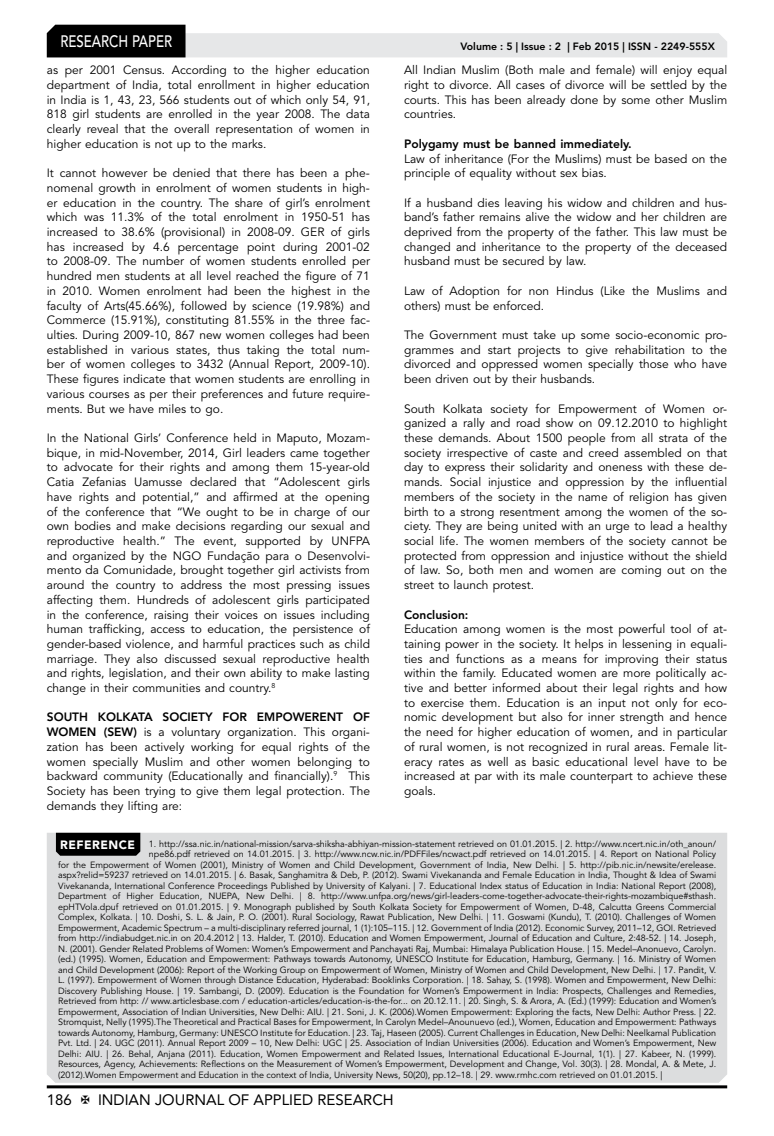
<style>
.page{position:relative;width:774px;height:1136px;background:#fff}
.page>*{position:absolute;margin:0;border:0;box-sizing:border-box;transform-origin:0 0}
.t1{font:500 16.5px "Avenir LT Std";color:#fff;scale:.8 1}
.t2{font:15px "Avenir LT Std";color:#000}
.t3{font:12px/14.7px "Avenir LT Std";color:#000;text-align:justify}
.t4{font:800 12px "Avenir LT Std";color:#000}
.t5{font:800 10.5px "Avenir LT Std";color:#000}
.t6{font:9px "Avenir LT Std";color:#000}
.s1{font-weight:800}
.s2{font-weight:900;font-size:12px;color:#fff}
</style>
<div class="page">
<hr style="left:47px;top:1085px;width:680px;height:3px;background:#000">
<svg style="left:47px;top:25px;width:680px;height:32px"></svg>
<div style="left:47px;top:832px;width:680px;height:250px;background:#dcddde"></div>
<div style="left:56px;top:832px;width:84px;height:23px;background:#000"></div>
<h1 class="t1" style="left:60px;top:32px;width:139px">RESEARCH PAPER</h1>
<p class="t3" style="left:47px;top:63px;width:325px">as per 2001 Census. According to the higher education department of India, total enrollment in higher education in India is 1, 43, 23, 566 students out of which only 54, 91, 818 girl students are enrolled in the year 2008. The data clearly reveal that the overall representation of women in higher education is not up to the marks.</p>
<p class="t3" style="left:47px;top:166px;width:325px">It cannot however be denied that there has been a phe&shy;nomenal growth in enrolment of women students in high&shy;er education in the country. The share of girl’s enrolment which was 11.3% of the total enrolment in 1950-51 has increased to 38.6% (provisional) in 2008-09. GER of girls has increased by 4.6 percentage point during 2001-02 to 2008-09. The number of women students enrolled per hundred men students at all level reached the figure of 71 in 2010. Women enrolment had been the highest in the faculty of Arts(45.66%), followed by science (19.98%) and Commerce (15.91%), constituting 81.55% in the three fac&shy;ulties. During 2009-10, 867 new women colleges had been established in various states, thus taking the total num&shy;ber of women colleges to 3432 (Annual Report, 2009-10).<br>These figures indicate that women students are enrolling in various courses as per their preferences and future require&shy;ments. But we have miles to go.</p>
<p class="t3" style="left:47px;top:431px;width:325px">In the National Girls’ Conference held in Maputo, Mozam&shy;bique, in mid-November, 2014, Girl leaders came together to advocate for their rights and among them 15-year-old Catia Zefanias Uamusse declared that “Adolescent girls have rights and potential,” and affirmed at the opening of the conference that “We ought to be in charge of our own bodies and make decisions regarding our sexual and reproductive health.” The event, supported by UNFPA and organized by the NGO Fundação para o Desenvolvi&shy;mento da Comunidade, brought together girl activists from around the country to address the most pressing issues affecting them. Hundreds of adolescent girls participated in the conference, raising their voices on issues including human trafficking, access to education, the persistence of gender-based violence, and harmful practices such as child marriage. They also discussed sexual reproductive health and rights, legislation, and their own ability to make lasting change in their communities and country.<sup>8</sup></p>
<p class="t3" style="left:47px;top:710px;width:325px"><span class="s1">SOUTH KOLKATA SOCIETY FOR EMPOWERENT OF WOMEN (SEW)</span> is a voluntary organization. This organi&shy;zation has been actively working for equal rights of the women specially Muslim and other women belonging to backward community (Educationally and financially).<sup>9</sup> This Society has been trying to give them legal protection. The demands they lifting are:</p>
<p class="t5" style="left:460px;top:41px;width:256px">Volume : 5 | Issue : 2 | Feb 2015 | ISSN - 2249-555X</p>
<p class="t3" style="left:404px;top:63px;width:325px">All Indian Muslim (Both male and female) will enjoy equal right to divorce. All cases of divorce will be settled by the courts. This has been already done by some other Muslim countries.</p>
<p class="t4" style="left:404px;top:136px;width:229px">Polygamy must be banned immediately.</p>
<p class="t3" style="left:404px;top:151px;width:325px">Law of inheritance (For the Muslims) must be based on the principle of equality without sex bias.</p>
<p class="t3" style="left:404px;top:195px;width:325px">If a husband dies leaving his widow and children and hus&shy;band’s father remains alive the widow and her children are deprived from the property of the father. This law must be changed and inheritance to the property of the deceased husband must be secured by law.</p>
<p class="t3" style="left:404px;top:284px;width:325px">Law of Adoption for non Hindus (Like the Muslims and others) must be enforced.</p>
<p class="t3" style="left:404px;top:328px;width:325px">The Government must take up some socio-economic pro&shy;grammes and start projects to give rehabilitation to the divorced and oppressed women specially those who have been driven out by their husbands.</p>
<p class="t3" style="left:404px;top:401px;width:325px">South Kolkata society for Empowerment of Women or&shy;ganized a rally and road show on 09.12.2010 to highlight these demands. About 1500 people from all strata of the society irrespective of caste and creed assembled on that day to express their solidarity and oneness with these de&shy;mands. Social injustice and oppression by the influential members of the society in the name of religion has given birth to a strong resentment among the women of the so&shy;ciety. They are being united with an urge to lead a healthy social life. The women members of the society cannot be protected from oppression and injustice without the shield of law. So, both men and women are coming out on the street to launch protest.</p>
<p class="t4" style="left:404px;top:607px;width:66px">Conclusion:</p>
<p class="t3" style="left:404px;top:622px;width:325px">Education among women is the most powerful tool of at&shy;taining power in the society. It helps in lessening in equali&shy;ties and functions as a means for improving their status within the family. Educated women are more politically ac&shy;tive and better informed about their legal rights and how to exercise them. Education is an input not only for eco&shy;nomic development but also for inner strength and hence the need for higher education of women, and in particular of rural women, is not recognized in rural areas. Female lit&shy;eracy rates as well as basic educational level have to be increased at par with its male counterpart to achieve these goals.</p>
<p class="t6" style="left:60px;top:838px;width:657px"><span class="s2">REFERENCE</span> 1. http://ssa.nic.in/national-mission/sarva-shiksha-abhiyan-mission-statement retrieved on 01.01.2015. | 2. http://www.ncert.nic.in/oth_anoun/</p>
<p class="t6" style="left:149px;top:848px;width:569px">npe86.pdf retrieved on 14.01.2015. | 3. http://www.ncw.nic.in/PDFFiles/ncwact.pdf retrieved on 14.01.2015. | 4. Report on National Policy</p>
<p class="t6" style="left:58px;top:859px;width:659px">for the Empowerment of Women (2001), Ministry of Women and Child Development, Government of India, New Delhi. | 5. http://pib.nic.in/newsite/erelease.</p>
<p class="t6" style="left:58px;top:869px;width:660px">aspx?relid=59237 retrieved on 14.01.2015. | 6. Basak, Sanghamitra &amp; Deb, P. (2012). Swami Vivekananda and Female Education in India, Thought &amp; Idea of Swami</p>
<p class="t6" style="left:58px;top:880px;width:660px">Vivekananda, International Conference Proceedings Published by University of Kalyani. | 7. Educational Index status of Education in India: National Report (2008),</p>
<p class="t6" style="left:58px;top:890px;width:660px">Department of Higher Education, NUEPA, New Delhi. | 8. http://www.unfpa.org/news/girl-leaders-come-together-advocate-their-rights-mozambique#sthash.</p>
<p class="t6" style="left:58px;top:901px;width:660px">epHTVola.dpuf retrieved on 01.01.2015. | 9. Monograph published by South Kolkata Society for Empowerment of Women, D-48, Calcutta Greens Commercial</p>
<p class="t6" style="left:58px;top:911px;width:659px">Complex, Kolkata. | 10. Doshi, S. L. &amp; Jain, P. O. (2001). Rural Sociology, Rawat Publication, New Delhi. | 11. Goswami (Kundu), T. (2010). Challenges of Women</p>
<p class="t6" style="left:58px;top:922px;width:659px">Empowerment, Academic Spectrum – a multi-disciplinary referred journal, 1 (1):105–115. | 12. Government of India (2012). Economic Survey, 2011–12, GOI. Retrieved</p>
<p class="t6" style="left:58px;top:932px;width:660px">from http://indiabudget.nic.in on 20.4.2012 | 13. Halder, T. (2010). Education and Women Empowerment, Journal of Education and Culture, 2:48-52. | 14. Joseph,</p>
<p class="t6" style="left:58px;top:943px;width:659px">N. (2001). Gender Related Problems of Women: Women’s Empowerment and Panchayati Raj, Mumbai: Himalaya Publication House. | 15. Medel–Anonuevo, Carolyn.</p>
<p class="t6" style="left:58px;top:953px;width:660px">(ed.) (1995). Women, Education and Empowerment: Pathways towards Autonomy, UNESCO Institute for Education, Hamburg, Germany. | 16. Ministry of Women</p>
<p class="t6" style="left:58px;top:964px;width:659px">and Child Development (2006): Report of the Working Group on Empowerment of Women, Ministry of Women and Child Development, New Delhi. | 17. Pandit, V.</p>
<p class="t6" style="left:58px;top:974px;width:660px">L. (1997). Empowerment of Women through Distance Education, Hyderabad: Booklinks Corporation. | 18. Sahay, S. (1998). Women and Empowerment, New Delhi:</p>
<p class="t6" style="left:58px;top:985px;width:660px">Discovery Publishing House. | 19. Sambangi, D. (2009). Education is the Foundation for Women’s Empowerment in India: Prospects, Challenges and Remedies,</p>
<p class="t6" style="left:58px;top:995px;width:660px">Retrieved from http: // www.articlesbase.com / education-articles/education-is-the-for... on 20.12.11. | 20. Singh, S. &amp; Arora, A. (Ed.) (1999): Education and Women’s</p>
<p class="t6" style="left:58px;top:1006px;width:660px">Empowerment, Association of Indian Universities, New Delhi: AIU. | 21. Soni, J. K. (2006).Women Empowerment: Exploring the facts, New Delhi: Author Press. | 22.</p>
<p class="t6" style="left:58px;top:1016px;width:659px">Stromquist, Nelly (1995).The Theoretical and Practical Bases for Empowerment, In Carolyn Medel–Anounuevo (ed.), Women, Education and Empowerment: Pathways</p>
<p class="t6" style="left:58px;top:1027px;width:659px">towards Autonomy, Hamburg, Germany: UNESCO Institute for Education. | 23. Taj, Haseen (2005). Current Challenges in Education, New Delhi: Neelkamal Publication</p>
<p class="t6" style="left:58px;top:1037px;width:659px">Pvt. Ltd. | 24. UGC (2011). Annual Report 2009 – 10, New Delhi: UGC | 25. Association of Indian Universities (2006). Education and Women’s Empowerment, New</p>
<p class="t6" style="left:58px;top:1048px;width:660px">Delhi: AIU. | 26. Behal, Anjana (2011). Education, Women Empowerment and Related Issues, International Educational E-Journal, 1(1). | 27. Kabeer, N. (1999).</p>
<p class="t6" style="left:58px;top:1058px;width:659px">Resources, Agency, Achievements: Reflections on the Measurement of Women’s Empowerment, Development and Change, Vol. 30(3). | 28. Mondal, A. &amp; Mete, J.</p>
<p class="t6" style="left:58px;top:1069px;width:606px">(2012).Women Empowerment and Education in the context of India, University News, 50(20), pp.12–18. | 29. www.rmhc.com retrieved on 01.01.2015. |</p>
<p class="t2" style="left:47px;top:1090px;width:27px">186</p>
<p class="t2" style="left:98px;top:1090px;width:297px">INDIAN JOURNAL OF APPLIED RESEARCH</p>
</div>
